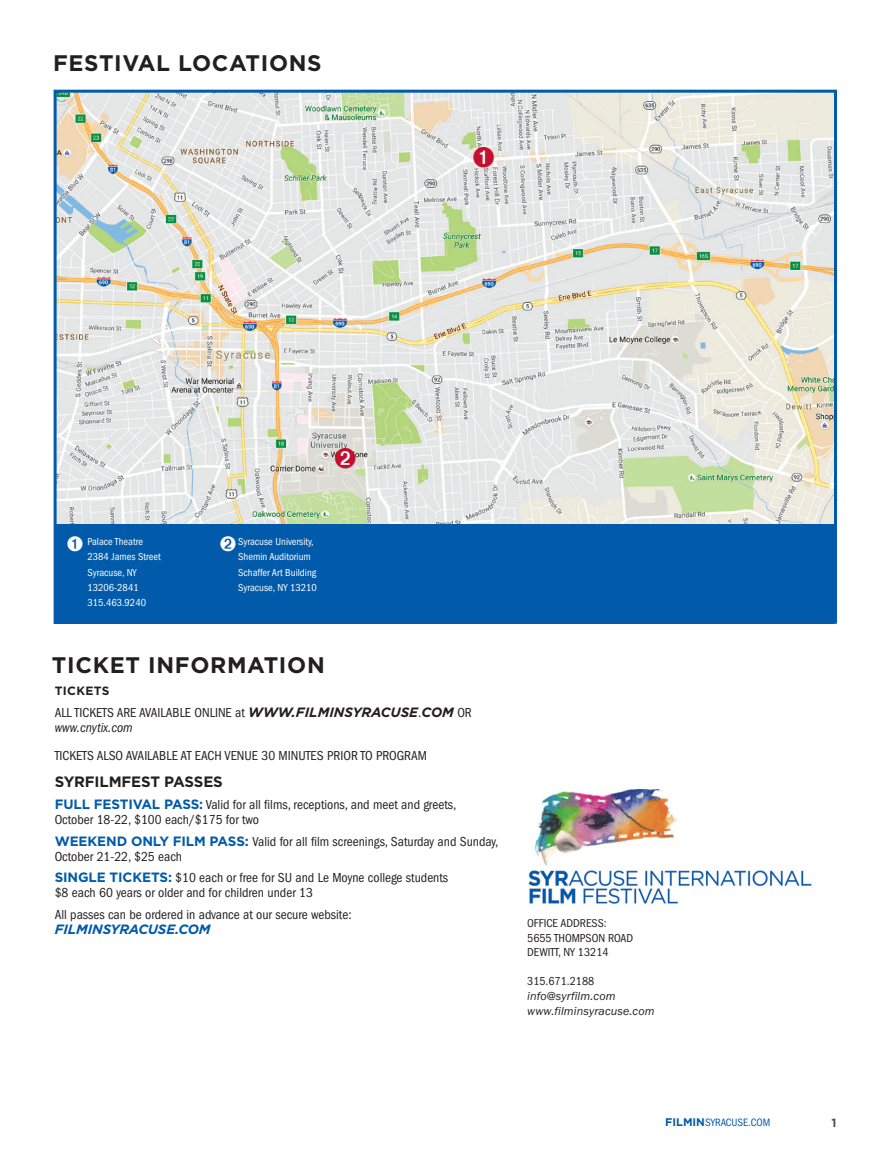
<style>
.page{position:relative;width:891px;height:1161px;background:#fff}
.page>*{position:absolute;margin:0;border:0;box-sizing:border-box;transform-origin:0 0}
.t1{font:700 22.5px "Gotham";letter-spacing:.03em;color:#231f20}
.t2{font:700 15px "Gotham";letter-spacing:-.01em;color:#231f20}
.t3{font:condensed 13.5px/15px "ITC Franklin Gothic Std";color:#231f20}
.t4{font:italic 700 13.5px "Gotham";letter-spacing:-.01em;color:#015aaa}
.t5{font:condensed 12px/14.4px "ITC Franklin Gothic Std";color:#231f20}
.t6{font:italic 12px/15px "ITC Franklin Gothic Std";letter-spacing:.01em;color:#231f20}
.t7{font:700 12px "Gotham";letter-spacing:.03em;color:#231f20}
.t8{font:700 12px "Gotham";color:#45555f}
.t9{font:condensed 11.1px "ITC Franklin Gothic Std";color:#015aaa}
.t10{font:condensed 10.5px/15.3px "ITC Franklin Gothic Std";color:#fff}
.s1{font-family:"Gotham";font-weight:700;font-style:italic;font-stretch:normal}
.s2{font-style:italic}
.s3{font-family:"Gotham";font-weight:700;font-stretch:normal;color:#015aaa}
.s4{font-family:"Gotham";font-weight:700;font-stretch:normal}
</style>
<div class="page">
<img style="left:58px;top:94px;width:775px;height:430px">
<img style="left:528px;top:789px;width:284px;height:115px">
<div style="left:55px;top:524px;width:780px;height:100px;background:#015aaa"></div>
<svg style="left:335px;top:448px;width:21px;height:21px"></svg>
<svg style="left:474px;top:146px;width:20px;height:21px"></svg>
<h1 class="t1" style="left:53px;top:48px;width:270px">FESTIVAL LOCATIONS</h1>
<p class="t10" style="left:87px;top:534px;width:75px">Palace Theatre<br>2384 James Street<br>Syracuse, NY<br>13206-2841<br>315.463.9240</p>
<p class="t10" style="left:238px;top:534px;width:80px">Syracuse University,<br>Shemin Auditorium<br>Schaffer Art Building<br>Syracuse, NY 13210</p>
<h1 class="t1" style="left:52px;top:650px;width:274px">TICKET INFORMATION</h1>
<p class="t7" style="left:55px;top:683px;width:56px">TICKETS</p>
<p class="t3" style="left:55px;top:705px;width:419px">ALL TICKETS ARE AVAILABLE ONLINE at <span class="s1">WWW.FILMINSYRACUSE</span>.<span class="s1">COM</span> OR <span class="s2">www.cnytix.com</span></p>
<p class="t3" style="left:55px;top:748px;width:374px">TICKETS ALSO AVAILABLE AT EACH VENUE 30 MINUTES PRIOR TO PROGRAM</p>
<p class="t2" style="left:55px;top:772px;width:170px">SYRFILMFEST PASSES</p>
<p class="t3" style="left:55px;top:797px;width:403px"><span class="s3">FULL FESTIVAL PASS:</span> Valid for all films, receptions, and meet and greets,<br>October 18-22, $100 each/$175 for two</p>
<p class="t3" style="left:55px;top:834px;width:445px"><span class="s3">WEEKEND ONLY FILM PASS:</span> Valid for all film screenings, Saturday and Sunday,<br>October 21-22, $25 each</p>
<p class="t3" style="left:55px;top:871px;width:395px"><span class="s3">SINGLE TICKETS:</span> $10 each or free for SU and Le Moyne college students $8 each 60 years or older and for children under 13</p>
<p class="t3" style="left:55px;top:907px;width:298px">All passes can be ordered in advance at our secure website:</p>
<p class="t4" style="left:55px;top:920px;width:157px">FILMINSYRACUSE.COM</p>
<p class="t5" style="left:527px;top:916px;width:108px">OFFICE ADDRESS:<br>5655 THOMPSON ROAD<br>DEWITT, NY 13214</p>
<p class="t5" style="left:527px;top:974px;width:69px">315.671.2188</p>
<p class="t6" style="left:527px;top:988px;width:129px">info@syrfilm.com www.filminsyracuse.com</p>
<p class="t9" style="left:665px;top:1116px;width:107px"><span class="s4">FILMIN</span>SYRACUSE.COM</p>
<p class="t8" style="left:831px;top:1115px;width:7px">1</p>
</div>
